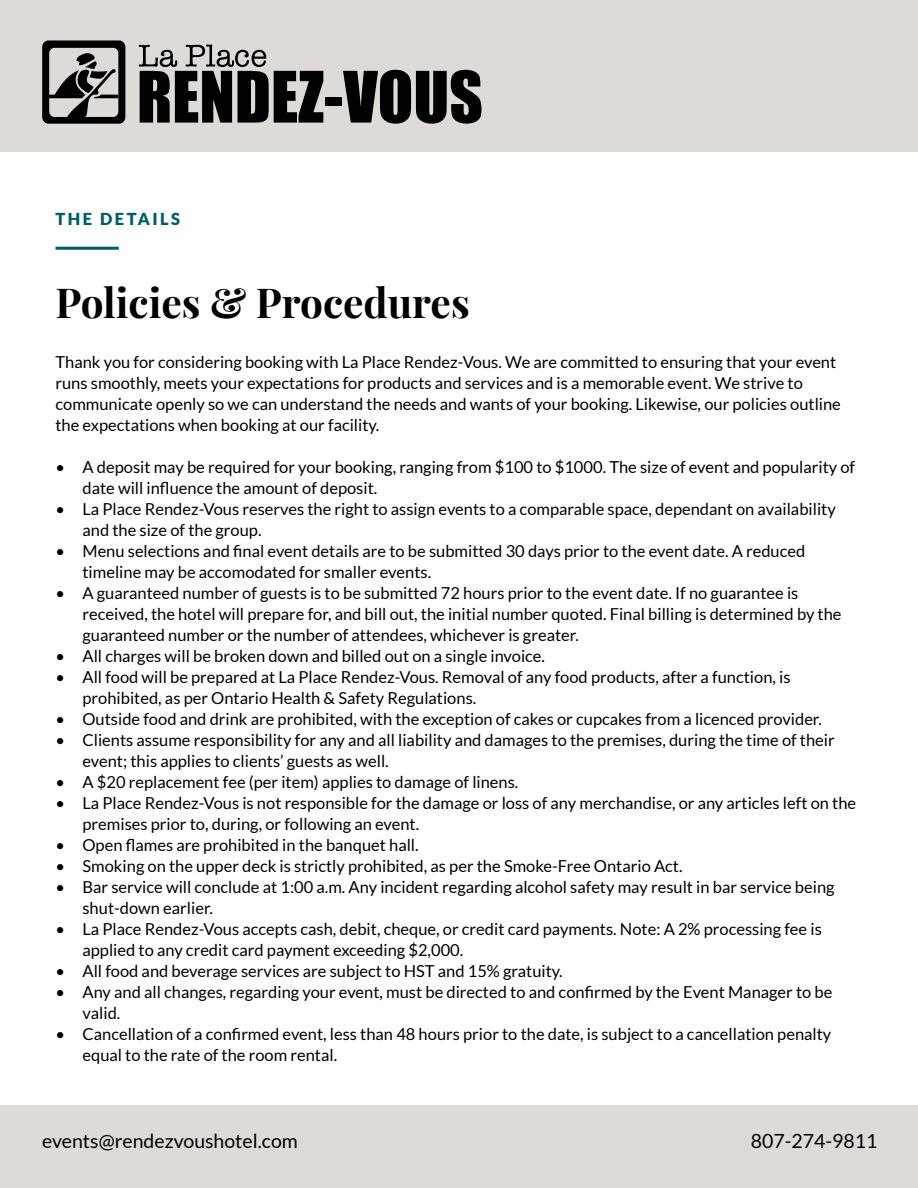
<style>
.page{position:relative;width:918px;height:1188px;background:#fff}
.page>*{position:absolute;margin:0;border:0;box-sizing:border-box;transform-origin:0 0}
.t1{font:700 40.5px "Playfair Display";color:#000}
.t2{font:19.5px "Lato";color:#000}
.t3{font:16.5px/21px "Lato";color:#000}
.t4{font:900 16.5px "Lato";letter-spacing:.15em;color:#005d63}
</style>
<div class="page">
<div style="left:0;top:1106px;width:918px;height:82px;background:#dddad7"></div>
<div style="left:0;top:0;width:918px;height:151px;background:#dddad7"></div>
<div style="left:325px;top:97px;width:17px;height:9px;background:#000"></div>
<svg style="left:343px;top:70px;width:138px;height:54px"></svg>
<svg style="left:139px;top:45px;width:184px;height:78px"></svg>
<svg style="left:42px;top:40px;width:83px;height:84px"></svg>
<hr style="left:56px;top:247px;width:63px;height:3px;background:#005d63">
<p class="t4" style="left:56px;top:209px;width:126px">THE DETAILS</p>
<h1 class="t1" style="left:56px;top:271px;width:416px">Policies &amp; Procedures</h1>
<p class="t3" style="left:56px;top:351px;width:787px">Thank you for considering booking with La Place Rendez-Vous. We are committed to ensuring that your event runs smoothly, meets your expectations for products and services and is a memorable event. We strive to communicate openly so we can understand the needs and wants of your booking. Likewise, our policies outline the expectations when booking at our facility.</p>
<p class="t3" style="left:82px;top:456px;width:774px;text-indent:-27px">• A deposit may be required for your booking, ranging from $100 to $1000. The size of event and popularity of date will influence the amount of deposit.</p>
<p class="t3" style="left:82px;top:498px;width:755px;text-indent:-27px">• La Place Rendez-Vous reserves the right to assign events to a comparable space, dependant on availability and the size of the group.</p>
<p class="t3" style="left:82px;top:540px;width:724px;text-indent:-27px">• Menu selections and final event details are to be submitted 30 days prior to the event date. A reduced timeline may be accomodated for smaller events.</p>
<p class="t3" style="left:82px;top:582px;width:761px;text-indent:-27px">• A guaranteed number of guests is to be submitted 72 hours prior to the event date. If no guarantee is received, the hotel will prepare for, and bill out, the initial number quoted. Final billing is determined by the guaranteed number or the number of attendees, whichever is greater.</p>
<p class="t3" style="left:56px;top:645px;width:491px">• All charges will be broken down and billed out on a single invoice.</p>
<p class="t3" style="left:82px;top:666px;width:710px;text-indent:-27px">• All food will be prepared at La Place Rendez-Vous. Removal of any food products, after a function, is prohibited, as per Ontario Health &amp; Safety Regulations.</p>
<p class="t3" style="left:56px;top:708px;width:768px">• Outside food and drink are prohibited, with the exception of cakes or cupcakes from a licenced provider.</p>
<p class="t3" style="left:82px;top:729px;width:754px;text-indent:-27px">• Clients assume responsibility for any and all liability and damages to the premises, during the time of their event; this applies to clients’ guests as well.</p>
<p class="t3" style="left:56px;top:771px;width:464px">• A $20 replacement fee (per item) applies to damage of linens.</p>
<p class="t3" style="left:82px;top:792px;width:775px;text-indent:-27px">• La Place Rendez-Vous is not responsible for the damage or loss of any merchandise, or any articles left on the premises prior to, during, or following an event.</p>
<p class="t3" style="left:56px;top:834px;width:365px">• Open flames are prohibited in the banquet hall.</p>
<p class="t3" style="left:56px;top:855px;width:629px">• Smoking on the upper deck is strictly prohibited, as per the Smoke-Free Ontario Act.</p>
<p class="t3" style="left:82px;top:876px;width:754px;text-indent:-27px">• Bar service will conclude at 1:00 a.m. Any incident regarding alcohol safety may result in bar service being shut-down earlier.</p>
<p class="t3" style="left:82px;top:918px;width:741px;text-indent:-27px">• La Place Rendez-Vous accepts cash, debit, cheque, or credit card payments. Note: A 2% processing fee is applied to any credit card payment exceeding $2,000.</p>
<p class="t3" style="left:56px;top:960px;width:509px">• All food and beverage services are subject to HST and 15% gratuity.</p>
<p class="t3" style="left:82px;top:981px;width:752px;text-indent:-27px">• Any and all changes, regarding your event, must be directed to and confirmed by the Event Manager to be valid.</p>
<p class="t3" style="left:82px;top:1023px;width:750px;text-indent:-27px">• Cancellation of a confirmed event, less than 48 hours prior to the date, is subject to a cancellation penalty equal to the rate of the room rental.</p>
<p class="t2" style="left:42px;top:1130px;width:257px">events@rendezvoushotel.com</p>
<p class="t2" style="left:751px;top:1130px;width:128px">807-274-9811</p>
</div>
